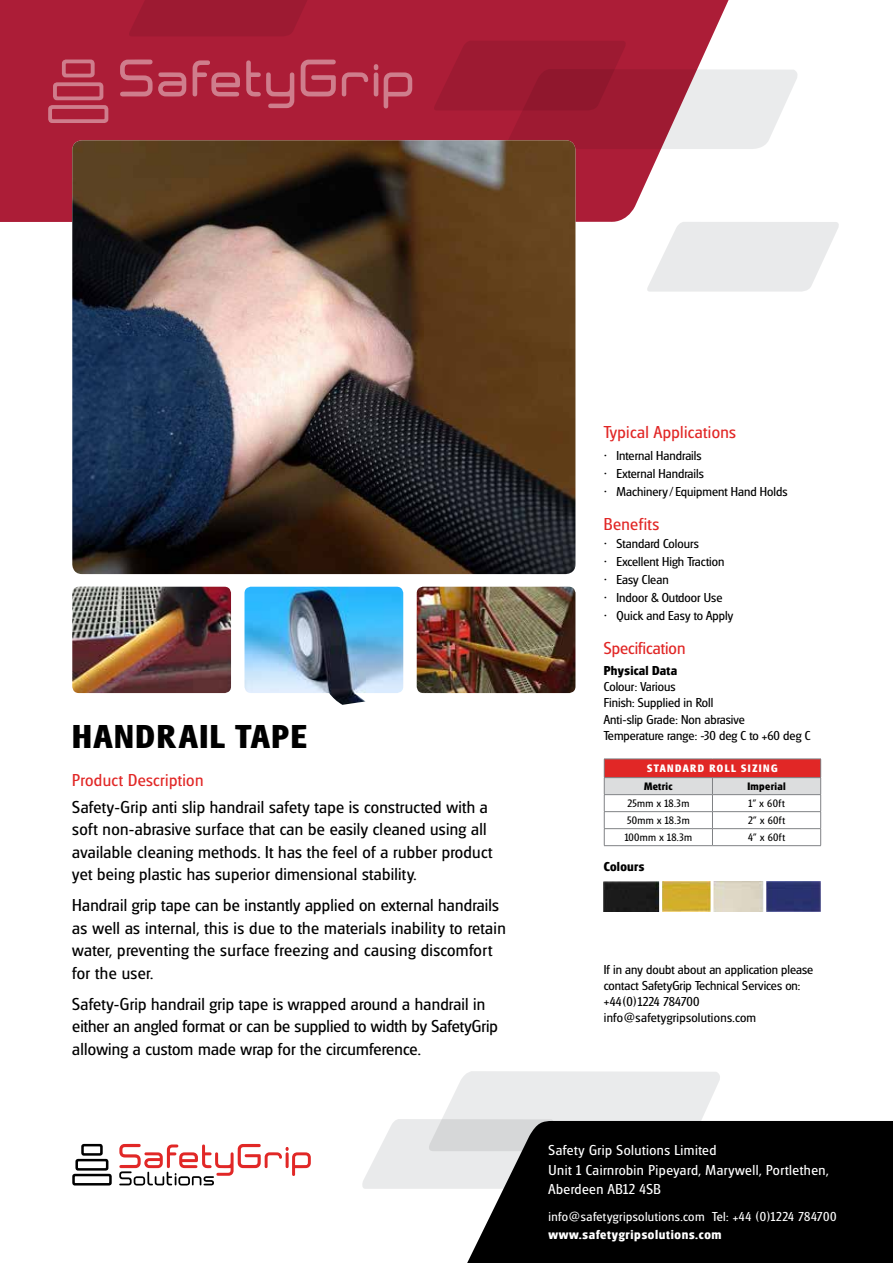
<style>
.page{position:relative;width:893px;height:1263px;background:#fff}
.page>*{position:absolute;margin:0;border:0;box-sizing:border-box;transform-origin:0 0}
.t1{font:700 34.5px "Glasgow";letter-spacing:.05em;color:#000}
.t2{font:18px/22.5px "Glasgow";letter-spacing:.015em;color:#000}
.t3{font:18px "Glasgow";letter-spacing:.02em;color:#e12726}
.t4{font:18px "Glasgow";color:#e12726}
.t5{font:15px/19.5px "Glasgow";letter-spacing:.03em;color:#fff}
.t6{font:13.5px/16.2px "Glasgow";color:#000}
.t7{font:13.5px "Glasgow";letter-spacing:.03em;color:#fff}
.t8{font:700 13.5px "Glasgow";letter-spacing:.05em;color:#fff}
.t9{font:700 13.5px "Glasgow";letter-spacing:.02em;color:#000}
.t10{font:11.25px "Glasgow";letter-spacing:.03em;color:#000}
.t11{font:700 11.25px "Glasgow";letter-spacing:.13em;color:#fff}
.t12{font:700 11.25px "Glasgow";letter-spacing:.03em;color:#000}
</style>
<div class="page">
<svg style="left:0;top:0;width:729px;height:223px;background:#b4334a"></svg>
<svg style="left:433px;top:41px;width:364px;height:108px;background:#b95e6f"></svg>
<svg style="left:646px;top:222px;width:193px;height:70px"></svg>
<svg style="left:128px;top:0;width:194px;height:37px;background:#9f1a32"></svg>
<img style="left:72px;top:140px;width:503px;height:434px">
<svg style="left:48px;top:60px;width:60px;height:63px;background:#b73d53"></svg>
<svg style="left:301px;top:60px;width:35px;height:36px"></svg>
<svg style="left:384px;top:72px;width:28px;height:37px"></svg>
<svg style="left:120px;top:59px;width:66px;height:37px;background:#b94056"></svg>
<svg style="left:193px;top:60px;width:47px;height:36px;background:#b94257"></svg>
<svg style="left:246px;top:60px;width:48px;height:48px;background:#b5384f"></svg>
<svg style="left:342px;top:72px;width:26px;height:24px"></svg>
<svg style="left:374px;top:64px;width:4px;height:32px"></svg>
<svg style="left:362px;top:1071px;width:358px;height:118px"></svg>
<svg style="left:467px;top:1121px;width:426px;height:142px;background:#131313"></svg>
<svg style="left:72px;top:1144px;width:40px;height:41px"></svg>
<svg style="left:119px;top:1144px;width:192px;height:41px"></svg>
<svg style="left:604px;top:759px;width:217px;height:86px"></svg>
<hr style="left:604px;top:845px;width:108px;height:1px;background:#808285">
<hr style="left:712px;top:845px;width:109px;height:1px;background:#808285">
<img style="left:72px;top:587px;width:159px;height:106px">
<img style="left:244px;top:587px;width:159px;height:118px">
<img style="left:417px;top:587px;width:158px;height:106px">
<img style="left:604px;top:882px;width:217px;height:29px">
<hr style="left:763px;top:878px;width:3px;height:37px;background:#fff">
<hr style="left:711px;top:878px;width:3px;height:37px;background:#fff">
<hr style="left:659px;top:878px;width:3px;height:37px;background:#fff">
<h1 class="t1" style="left:72px;top:717px;width:236px">HANDRAIL TAPE</h1>
<p class="t3" style="left:72px;top:770px;width:133px">Product Description</p>
<p class="t2" style="left:72px;top:796px;width:422px">Safety-Grip anti slip handrail safety tape is constructed with a soft non-abrasive surface that can be easily cleaned using all available cleaning methods. It has the feel of a rubber product yet being plastic has superior dimensional stability.</p>
<p class="t2" style="left:72px;top:894px;width:435px">Handrail grip tape can be instantly applied on external handrails as well as internal, this is due to the materials inability to retain water, preventing the surface freezing and causing discomfort for the user.</p>
<p class="t2" style="left:72px;top:993px;width:427px">Safety-Grip handrail grip tape is wrapped around a handrail in either an angled format or can be supplied to width by SafetyGrip allowing a custom made wrap for the circumference.</p>
<p class="t3" style="left:604px;top:422px;width:134px">Typical Applications</p>
<p class="t6" style="left:604px;top:448px;width:99px">• Internal Handrails</p>
<p class="t6" style="left:604px;top:466px;width:102px">• External Handrails</p>
<p class="t6" style="left:604px;top:484px;width:185px">• Machinery/Equipment Hand Holds</p>
<p class="t3" style="left:604px;top:515px;width:57px">Benefits</p>
<p class="t6" style="left:604px;top:536px;width:96px">• Standard Colours</p>
<p class="t6" style="left:604px;top:554px;width:122px">• Excellent High Traction</p>
<p class="t6" style="left:604px;top:572px;width:66px">• Easy Clean</p>
<p class="t6" style="left:604px;top:590px;width:120px">• Indoor &amp; Outdoor Use</p>
<p class="t6" style="left:604px;top:608px;width:131px">• Quick and Easy to Apply</p>
<p class="t4" style="left:604px;top:639px;width:83px">Specification</p>
<p class="t9" style="left:604px;top:663px;width:75px">Physical Data</p>
<p class="t6" style="left:604px;top:679px;width:208px">Colour: Various<br>Finish: Supplied in Roll<br>Anti-slip Grade: Non abrasive<br>Temperature range: -30 deg C to +60 deg C</p>
<p class="t11" style="left:647px;top:761px;width:132px">STANDARD ROLL SIZING</p>
<p class="t12" style="left:644px;top:780px;width:30px">Metric</p>
<p class="t12" style="left:747px;top:780px;width:40px">Imperial</p>
<p class="t10" style="left:627px;top:797px;width:63px">25mm x 18.3m</p>
<p class="t10" style="left:748px;top:797px;width:38px">1” x 60ft</p>
<p class="t10" style="left:627px;top:814px;width:64px">50mm x 18.3m</p>
<p class="t10" style="left:748px;top:814px;width:39px">2” x 60ft</p>
<p class="t10" style="left:625px;top:831px;width:69px">100mm x 18.3m</p>
<p class="t10" style="left:748px;top:831px;width:39px">4” x 60ft</p>
<p class="t9" style="left:604px;top:859px;width:42px">Colours</p>
<p class="t6" style="left:604px;top:961px;width:211px">If in any doubt about an application please contact SafetyGrip Technical Services on: +44(0)1224 784700 info@safetygripsolutions.com</p>
<p class="t5" style="left:549px;top:1141px;width:282px">Safety Grip Solutions Limited<br>Unit 1 Cairnrobin Pipeyard, Marywell, Portlethen,<br>Aberdeen AB12 4SB</p>
<p class="t7" style="left:549px;top:1209px;width:289px">info@safetygripsolutions.com Tel: +44 (0)1224 784700</p>
<p class="t8" style="left:549px;top:1226px;width:175px">www.safetygripsolutions.com</p>
</div>
